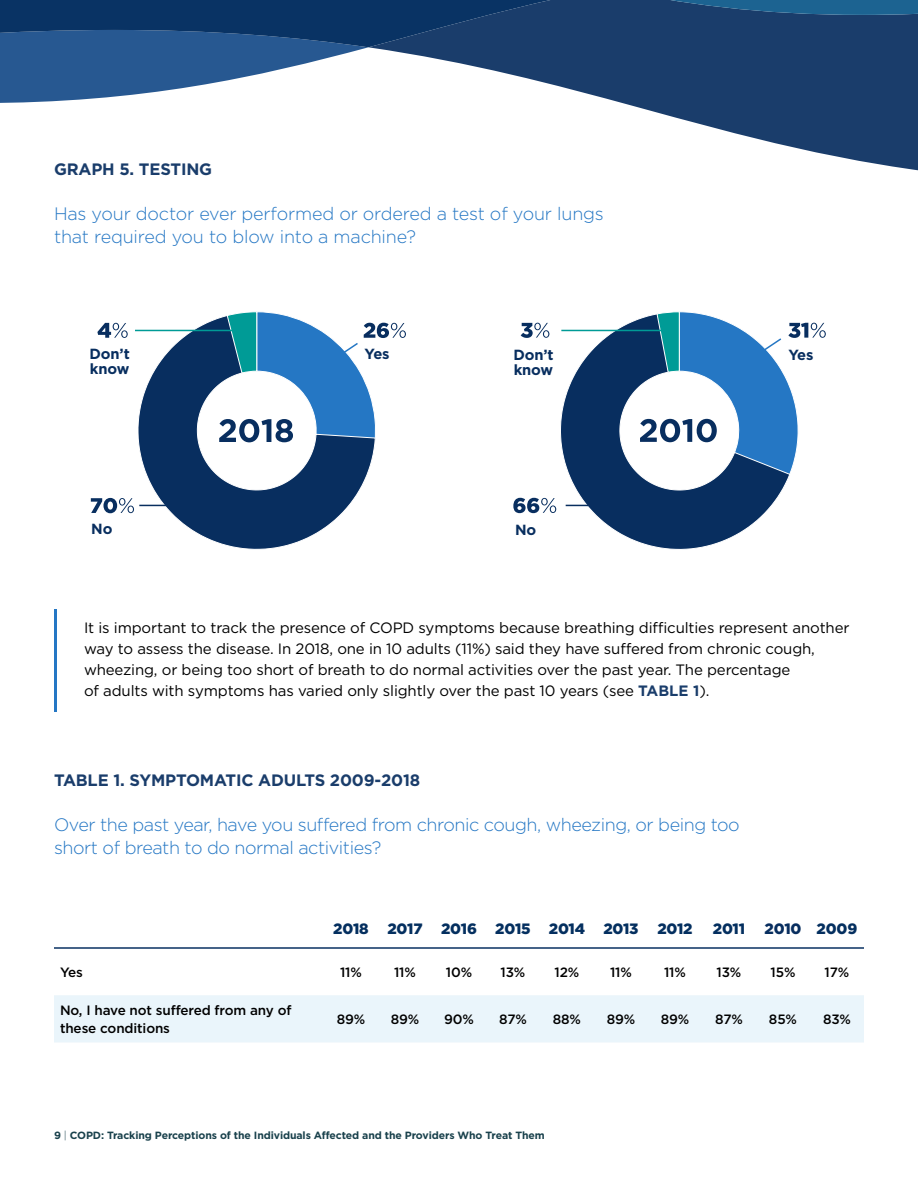
<style>
.page{position:relative;width:918px;height:1188px;background:#fff}
.page>*{position:absolute;margin:0;border:0;box-sizing:border-box;transform-origin:0 0}
.t1{font:300 18px/22.5px "Gotham";letter-spacing:-.025em;color:#2577c4}
.t2{font:700 16.5px "Gotham";letter-spacing:-.01em;color:#1a3d6b}
.t3{font:15px/21px "Gotham";letter-spacing:-.01em;color:#000}
.t4{font:900 15px "Gotham";letter-spacing:-.01em;color:#042f5f}
.t5{font:900 15px "Gotham";letter-spacing:-.01em;color:#082e5f}
.t6{font:700 14.7px/15px "Gotham";letter-spacing:-.01em;color:#082e5f}
.t7{font:500 13.5px/18px "Gotham";letter-spacing:-.01em;color:#000}
.t8{font:700 10.5px "Gotham";letter-spacing:-.01em;color:#19414c}
.s1{font-weight:700;color:#1a3d6b}
.s2{color:#042f5f}
.s3{font-weight:300}
</style>
<div class="page">
<svg style="left:622px;top:103px;width:296px;height:68px;fill:#1a3d6b"></svg>
<svg style="left:0;top:0;width:918px;height:103px"></svg>
<svg style="left:97px;top:323px;width:31px;height:15px"></svg>
<svg style="left:91px;top:498px;width:43px;height:15px"></svg>
<svg style="left:137px;top:318px;width:238px;height:232px"></svg>
<hr style="left:135px;top:330px;width:108px;height:1px;background:#009b96">
<svg style="left:219px;top:311px;width:187px;height:134px"></svg>
<hr style="left:139px;top:505px;width:50px;height:1px;background:#082e5f">
<svg style="left:521px;top:323px;width:28px;height:15px"></svg>
<svg style="left:513px;top:498px;width:43px;height:15px"></svg>
<svg style="left:560px;top:318px;width:227px;height:232px"></svg>
<hr style="left:561px;top:330px;width:108px;height:1px;background:#009b96">
<svg style="left:640px;top:311px;width:186px;height:170px"></svg>
<hr style="left:566px;top:505px;width:49px;height:1px;background:#082e5f">
<div style="left:54px;top:995px;width:810px;height:47px;background:#eaf5fb"></div>
<hr style="left:54px;top:947px;width:270px;height:2px;background:#083061">
<hr style="left:324px;top:947px;width:54px;height:2px;background:#083061">
<hr style="left:378px;top:947px;width:54px;height:2px;background:#083061">
<hr style="left:432px;top:947px;width:54px;height:2px;background:#083061">
<hr style="left:486px;top:947px;width:54px;height:2px;background:#083061">
<hr style="left:540px;top:947px;width:54px;height:2px;background:#083061">
<hr style="left:594px;top:947px;width:54px;height:2px;background:#083061">
<hr style="left:648px;top:947px;width:54px;height:2px;background:#083061">
<hr style="left:702px;top:947px;width:54px;height:2px;background:#083061">
<hr style="left:756px;top:947px;width:54px;height:2px;background:#083061">
<hr style="left:810px;top:947px;width:54px;height:2px;background:#083061">
<hr style="left:54px;top:610px;width:3px;height:102px;background:#2577c4">
<p class="t2" style="left:54px;top:159px;width:160px">GRAPH 5. TESTING</p>
<p class="t1" style="left:54px;top:202px;width:551px">Has your doctor ever performed or ordered a test of your lungs that required you to blow into a machine?</p>
<p class="t6" style="left:90px;top:346px;width:42px">Don’t know</p>
<p class="t6" style="left:365px;top:346px;width:27px">Yes</p>
<p class="t6" style="left:91px;top:521px;width:23px">No</p>
<p class="t6" style="left:513px;top:347px;width:42px">Don’t know</p>
<p class="t6" style="left:788px;top:347px;width:27px">Yes</p>
<p class="t6" style="left:515px;top:523px;width:23px">No</p>
<p class="t3" style="left:84px;top:617px;width:767px">It is important to track the presence of COPD symptoms because breathing difficulties represent another way to assess the disease. In 2018, one in 10 adults (11%) said they have suffered from chronic cough, wheezing, or being too short of breath to do normal activities over the past year. The percentage<br>of adults with symptoms has varied only slightly over the past 10 years (see <span class="s1">TABLE 1</span>).</p>
<p class="t2" style="left:54px;top:770px;width:368px">TABLE 1. SYMPTOMATIC ADULTS 2009-2018</p>
<p class="t1" style="left:54px;top:813px;width:687px">Over the past year, have you suffered from chronic cough, wheezing, or being too short of breath to do normal activities?</p>
<p class="t4" style="left:333px;top:919px;width:361px">2018 2017 2016 2015 2014 2013 2012</p>
<p class="t4" style="left:713px;top:919px;width:34px">2011</p>
<p class="t5" style="left:765px;top:919px;width:94px">2010 <span class="s2">2009</span></p>
<p class="t7" style="left:60px;top:963px;width:24px">Yes</p>
<p class="t7" style="left:340px;top:963px;width:23px">11%</p>
<p class="t7" style="left:394px;top:963px;width:23px">11%</p>
<p class="t7" style="left:446px;top:963px;width:28px">10%</p>
<p class="t7" style="left:501px;top:963px;width:26px">13%</p>
<p class="t7" style="left:555px;top:963px;width:26px">12%</p>
<p class="t7" style="left:610px;top:963px;width:23px">11%</p>
<p class="t7" style="left:664px;top:963px;width:23px">11%</p>
<p class="t7" style="left:717px;top:963px;width:26px">13%</p>
<p class="t7" style="left:771px;top:963px;width:26px">15%</p>
<p class="t7" style="left:825px;top:963px;width:26px">17%</p>
<p class="t7" style="left:60px;top:1001px;width:233px">No, I have not suffered from any of these conditions</p>
<p class="t7" style="left:337px;top:1010px;width:30px">89%</p>
<p class="t7" style="left:391px;top:1010px;width:30px">89%</p>
<p class="t7" style="left:444px;top:1010px;width:31px">90%</p>
<p class="t7" style="left:499px;top:1010px;width:29px">87%</p>
<p class="t7" style="left:553px;top:1010px;width:30px">88%</p>
<p class="t7" style="left:607px;top:1010px;width:30px">89%</p>
<p class="t7" style="left:661px;top:1010px;width:30px">89%</p>
<p class="t7" style="left:715px;top:1010px;width:29px">87%</p>
<p class="t7" style="left:769px;top:1010px;width:30px">85%</p>
<p class="t7" style="left:823px;top:1010px;width:30px">83%</p>
<p class="t8" style="left:54px;top:1128px;width:492px">9 <span class="s3">|</span> COPD: Tracking Perceptions of the Individuals Affected and the Providers Who Treat Them</p>
</div>
